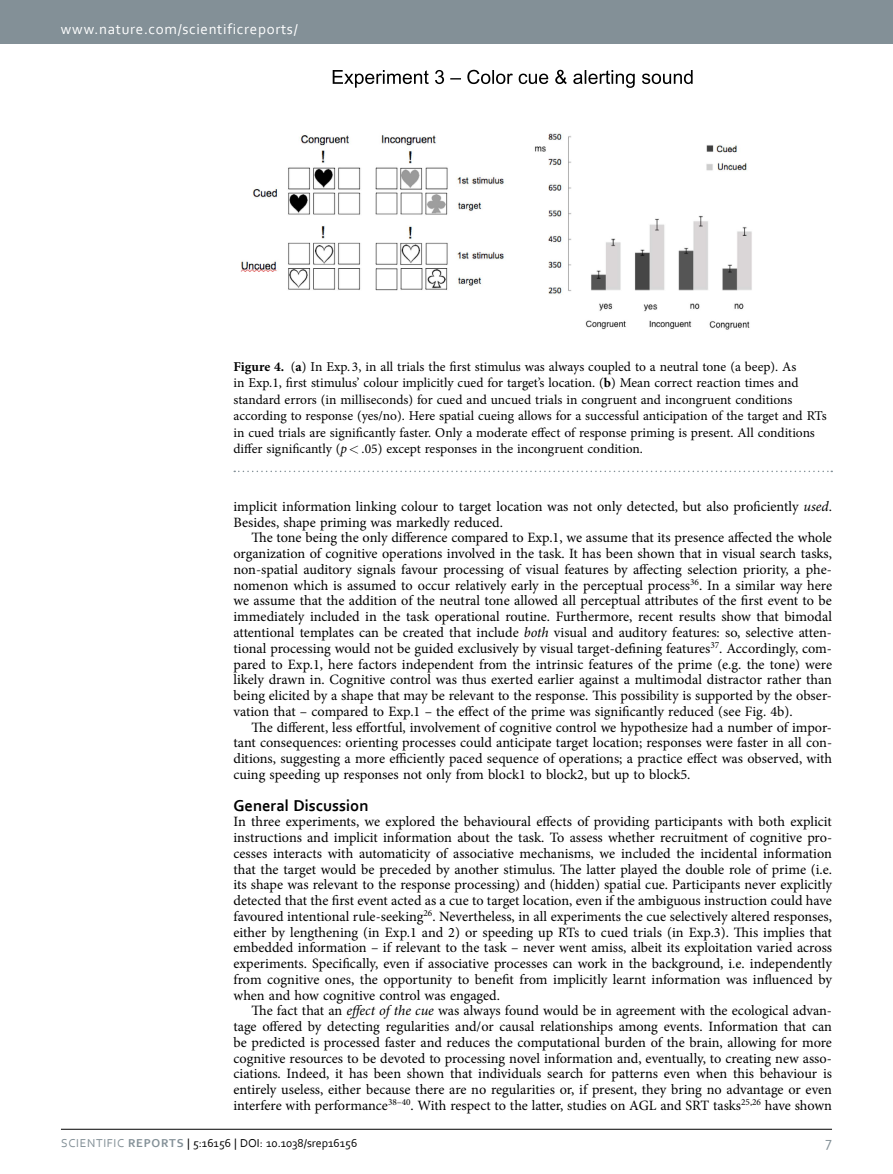
<style>
.page{position:relative;width:893px;height:1174px;background:#fff}
.page>*{position:absolute;margin:0;border:0;box-sizing:border-box;transform-origin:0 0}
.t1{font:700 16.5px "Corbel";color:#000}
.t2{font:15px "Corbel";letter-spacing:.045em;color:#fff}
.t3{font:15px "Corbel";color:#839097}
.t4{font:14.25px/15.8px "Minion Pro";color:#000;text-align:justify}
.t5{font:13.5px/16.5px "Minion Pro";color:#000}
.t6{font:12px "Corbel";color:#000}
.s1{font-weight:700}
.s2{font-style:italic}
.s3{color:#839097}
.s4{font-weight:700;color:#839097}
</style>
<div class="page">
<div style="left:0;top:0;width:893px;height:43px;background:#839097"></div>
<hr style="left:61px;top:1129px;width:771px;height:1px;background:#000">
<svg style="left:333px;top:70px;width:360px;height:18px"></svg>
<img style="left:240px;top:133px;width:512px;height:197px">
<svg style="left:234px;top:470px;width:598px;height:2px"></svg>
<p class="t2" style="left:61px;top:19px;width:238px">www.nature.com/scientificreports/</p>
<p class="t5" style="left:233px;top:358px;width:595px"><span class="s1">Figure 4.</span> (<span class="s1">a</span>) In Exp. 3, in all trials the first stimulus was always coupled to a neutral tone (a beep). As<br>in Exp.1, first stimulus’ colour implicitly cued for target’s location. (<span class="s1">b</span>) Mean correct reaction times and standard errors (in milliseconds) for cued and uncued trials in congruent and incongruent conditions according to response (yes/no). Here spatial cueing allows for a successful anticipation of the target and RTs in cued trials are significantly faster. Only a moderate effect of response priming is present. All conditions differ significantly (<span class="s2">p</span> .05) except responses in the incongruent condition.</p>
<p class="t4" style="left:233px;top:498px;width:600px">implicit information linking colour to target location was not only detected, but also proficiently <span class="s2">used</span>.<br>Besides, shape priming was markedly reduced.</p>
<p class="t4" style="left:233px;top:530px;width:600px;text-indent:18px">The tone being the only difference compared to Exp.1, we assume that its presence affected the whole organization of cognitive operations involved in the task. It has been shown that in visual search tasks, non-spatial auditory signals favour processing of visual features by affecting selection priority, a phe&shy;nomenon which is assumed to occur relatively early in the perceptual process<sup>36</sup>. In a similar way here we assume that the addition of the neutral tone allowed all perceptual attributes of the first event to be immediately included in the task operational routine. Furthermore, recent results show that bimodal attentional templates can be created that include <span class="s2">both</span> visual and auditory features: so, selective atten&shy;tional processing would not be guided exclusively by visual target-defining features<sup>37</sup>. Accordingly, com&shy;pared to Exp.1, here factors independent from the intrinsic features of the prime (e.g. the tone) were likely drawn in. Cognitive control was thus exerted earlier against a multimodal distractor rather than being elicited by a shape that may be relevant to the response. This possibility is supported by the obser&shy;vation that – compared to Exp.1 – the effect of the prime was significantly reduced (see Fig. 4b).</p>
<p class="t4" style="left:233px;top:719px;width:600px;text-indent:18px">The different, less effortful, involvement of cognitive control we hypothesize had a number of impor&shy;tant consequences: orienting processes could anticipate target location; responses were faster in all con&shy;ditions, suggesting a more efficiently paced sequence of operations; a practice effect was observed, with cuing speeding up responses not only from block1 to block2, but up to block5.</p>
<p class="t1" style="left:233px;top:795px;width:137px">General Discussion</p>
<p class="t4" style="left:233px;top:814px;width:600px">In three experiments, we explored the behavioural effects of providing participants with both explicit instructions and implicit information about the task. To assess whether recruitment of cognitive pro&shy;cesses interacts with automaticity of associative mechanisms, we included the incidental information that the target would be preceded by another stimulus. The latter played the double role of prime (i.e. its shape was relevant to the response processing) and (hidden) spatial cue. Participants never explicitly detected that the first event acted as a cue to target location, even if the ambiguous instruction could have favoured intentional rule-seeking<sup>26</sup>. Nevertheless, in all experiments the cue selectively altered responses, either by lengthening (in Exp.1 and 2) or speeding up RTs to cued trials (in Exp.3). This implies that embedded information – if relevant to the task – never went amiss, albeit its exploitation varied across experiments. Specifically, even if associative processes can work in the background, i.e. independently from cognitive ones, the opportunity to benefit from implicitly learnt information was influenced by when and how cognitive control was engaged.</p>
<p class="t4" style="left:233px;top:1003px;width:600px;text-indent:18px">The fact that an <span class="s2">effect of the cue</span> was always found would be in agreement with the ecological advan&shy;tage offered by detecting regularities and/or causal relationships among events. Information that can be predicted is processed faster and reduces the computational burden of the brain, allowing for more cognitive resources to be devoted to processing novel information and, eventually, to creating new asso&shy;ciations. Indeed, it has been shown that individuals search for patterns even when this behaviour is entirely useless, either because there are no regularities or, if present, they bring no advantage or even interfere with performance<sup>38–40</sup>. With respect to the latter, studies on AGL and SRT tasks<sup>25,26</sup> have shown</p>
<p class="t6" style="left:61px;top:1135px;width:298px"><span class="s3">Scientific</span> <span class="s4">Reports</span> | 5:16156 | DOI : 10.1038/srep16156</p>
<p class="t3" style="left:826px;top:1132px;width:8px">7</p>
</div>
